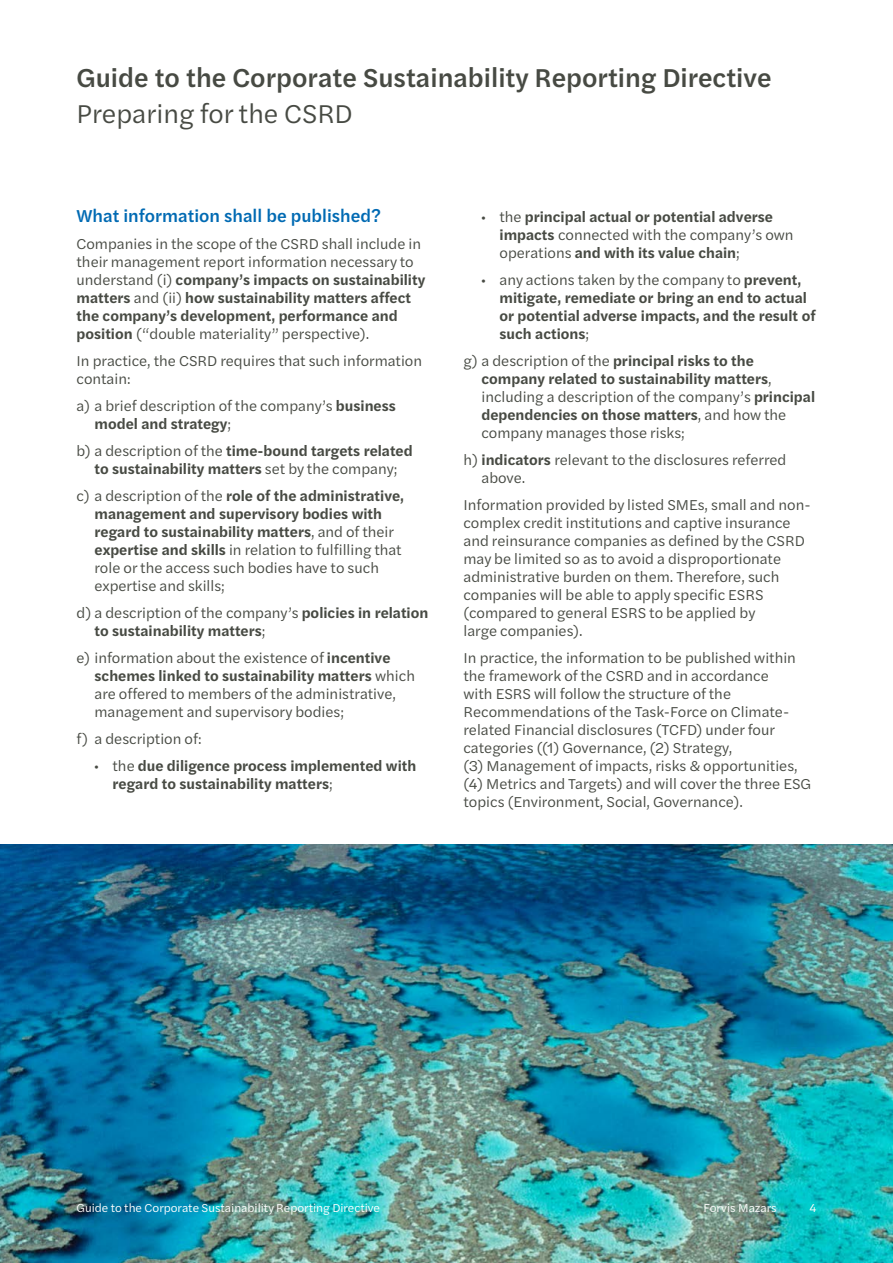
<style>
.page{position:relative;width:893px;height:1263px;background:#fff}
.page>*{position:absolute;margin:0;border:0;box-sizing:border-box;transform-origin:0 0}
.t1{font:500 27px "Halyard Text";color:#474a43}
.t2{font:27px "Halyard Text";color:#474a43}
.t3{font:500 18px "Halyard Text";color:#006ab3}
.t4{font:15px/18px "Halyard Text";color:#474a43}
.t5{font:600 15px/18px "Halyard Text";color:#474a43}
.t6{font:12px "Halyard Text";color:#fff}
.s1{font-weight:600}
.s2{font-weight:400}
.s3{font-family:"Myriad Pro";font-weight:400}
</style>
<div class="page">
<img style="left:0;top:845px;width:893px;height:418px">
<h1 class="t1" style="left:77px;top:58px;width:696px">Guide to the Corporate Sustainability Reporting Directive</h1>
<h1 class="t2" style="left:77px;top:94px;width:278px">Preparing for the CSRD</h1>
<p class="t3" style="left:77px;top:203px;width:306px">What information shall be published?</p>
<p class="t4" style="left:77px;top:234px;width:350px">Companies in the scope of the CSRD shall include in their management report information necessary to understand (i) <span class="s1">company’s impacts on sustainability matters</span> and (ii) <span class="s1">how sustainability matters affect the company’s development, performance and position</span> (“double materiality” perspective).</p>
<p class="t4" style="left:77px;top:351px;width:347px">In practice, the CSRD requires that such information contain:</p>
<p class="t4" style="left:95px;top:396px;width:303px;text-indent:-18px">a) a brief description of the company’s <span class="s1">business model and strategy</span>;</p>
<p class="t5" style="left:77px;top:441px;width:338px;text-align:center"><span class="s2">b) a description of the</span> time-bound targets related to sustainability matters <span class="s2">set by the company;</span></p>
<p class="t4" style="left:95px;top:486px;width:311px;text-indent:-18px">c) a description of the <span class="s1">role of the administrative, management and supervisory bodies with regard to sustainability matters</span>, and of their <span class="s1">expertise and skills</span> in relation to fulfilling that role or the access such bodies have to such expertise and skills;</p>
<p class="t5" style="left:95px;top:603px;width:335px;text-indent:-18px"><span class="s2">d) a description of the company’s</span> policies in relation to sustainability matters<span class="s2">;</span></p>
<p class="t4" style="left:95px;top:648px;width:322px;text-indent:-18px">e) information about the existence of <span class="s1">incentive schemes linked to sustainability matters</span> which are offered to members of the administrative, management and supervisory bodies;</p>
<p class="t4" style="left:77px;top:729px;width:127px">f) a description of:</p>
<p class="t5" style="left:113px;top:756px;width:305px;text-indent:-18px"><span class="s3">•</span> <span class="s2">the</span> due diligence process implemented with regard to sustainability matters<span class="s2">;</span></p>
<p class="t5" style="left:499px;top:207px;width:296px;text-indent:-18px"><span class="s3">•</span> <span class="s2">the</span> principal actual or potential adverse impacts <span class="s2">connected with the company’s own operations</span> and with its value chain<span class="s2">;</span></p>
<p class="t5" style="left:499px;top:270px;width:318px;text-indent:-18px"><span class="s3">•</span> <span class="s2">any actions taken by the company to</span> prevent, mitigate, remediate or bring an end to actual or potential adverse impacts, and the result of such actions<span class="s2">;</span></p>
<p class="t5" style="left:481px;top:351px;width:335px;text-indent:-18px"><span class="s2">g) a description of the</span> principal risks to the company related to sustainability matters<span class="s2">, including a description of the company’s</span> principal dependencies on those matters<span class="s2">, and how the company manages those risks;</span></p>
<p class="t4" style="left:481px;top:450px;width:306px;text-indent:-18px">h) <span class="s1">indicators</span> relevant to the disclosures referred above.</p>
<p class="t4" style="left:463px;top:495px;width:349px">Information provided by listed SMEs, small and non&shy;complex credit institutions and captive insurance and reinsurance companies as defined by the CSRD may be limited so as to avoid a disproportionate administrative burden on them. Therefore, such companies will be able to apply specific ESRS (compared to general ESRS to be applied by<br>large companies).</p>
<p class="t4" style="left:463px;top:648px;width:349px">In practice, the information to be published within the framework of the CSRD and in accordance<br>with ESRS will follow the structure of the Recommendations of the Task-Force on Climate&shy;related Financial disclosures (TCFD) under four categories ((1) Governance, (2) Strategy,<br>(3) Management of impacts, risks &amp; opportunities, (4) Metrics and Targets) and will cover the three ESG topics (Environment, Social, Governance).</p>
<p class="t6" style="left:77px;top:1199px;width:305px">Guide to the Corporate Sustainability Reporting Directive</p>
<p class="t6" style="left:703px;top:1199px;width:75px">Forvis Mazars</p>
<p class="t6" style="left:809px;top:1199px;width:9px">4</p>
</div>
